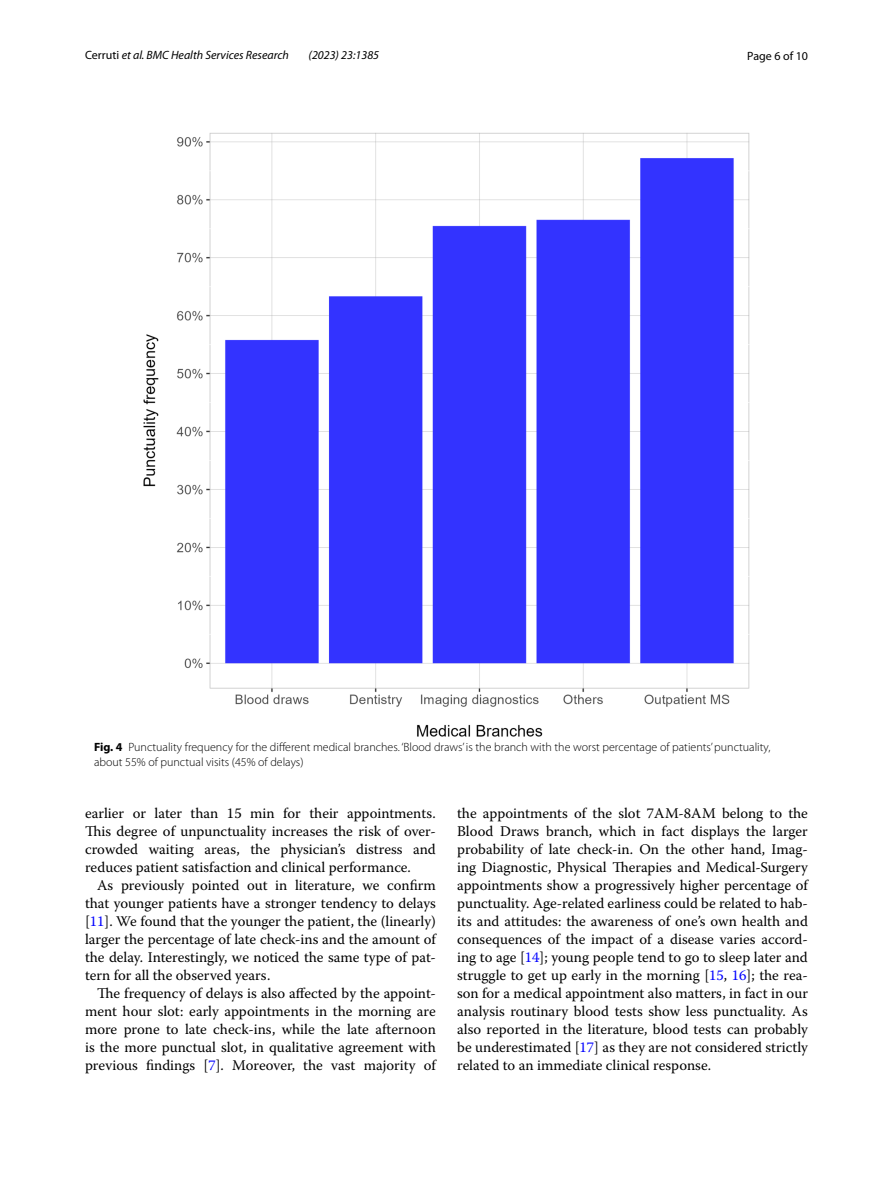
<style>
.page{position:relative;width:893px;height:1187px;background:#fff}
.page>*{position:absolute;margin:0;border:0;box-sizing:border-box;transform-origin:0 0}
.t1{font:14.7px/18px "Warnock Pro";color:#000;text-align:justify}
.t2{font:300 12px/15px "Myriad Pro";color:#000}
.t3{font:italic 12px "Myriad Pro";color:#000}
.t4{font:12px "Myriad Pro";color:#000}
.s1{font-style:normal}
.s2{font-weight:700}
.s3{color:#00f}
</style>
<div class="page">
<img style="left:143px;top:133px;width:606px;height:603px">
<p class="t3" style="left:85px;top:48px;width:205px"><span class="s1">Cerruti</span> et al. BMC Health Services Research</p>
<p class="t3" style="left:309px;top:48px;width:72px">(2023) 23:1385</p>
<p class="t4" style="left:747px;top:48px;width:62px">Page 6 of 10</p>
<p class="t2" style="left:94px;top:740px;width:678px"><span class="s2">Fig. 4</span> Punctuality frequency for the different medical branches. ‘Blood draws’ is the branch with the worst percentage of patients’ punctuality, about 55% of punctual visits (45% of delays)</p>
<p class="t1" style="left:85px;top:803px;width:352px">earlier or later than 15 min for their appointments.<br>This degree of unpunctuality increases the risk of over&shy;crowded waiting areas, the physician’s distress and reduces patient satisfaction and clinical performance.</p>
<p class="t1" style="left:85px;top:875px;width:352px;text-indent:12px">As previously pointed out in literature, we confirm that younger patients have a stronger tendency to delays [<span class="s3">11</span>]. We found that the younger the patient, the (linearly) larger the percentage of late check-ins and the amount of the delay. Interestingly, we noticed the same type of pat&shy;tern for all the observed years.</p>
<p class="t1" style="left:85px;top:983px;width:352px;text-indent:12px">The frequency of delays is also affected by the appoint&shy;ment hour slot: early appointments in the morning are more prone to late check-ins, while the late afternoon is the more punctual slot, in qualitative agreement with previous findings [<span class="s3">7</span>]. Moreover, the vast majority of</p>
<p class="t1" style="left:457px;top:803px;width:352px">the appointments of the slot 7AM-8AM belong to the Blood Draws branch, which in fact displays the larger probability of late check-in. On the other hand, Imag&shy;ing Diagnostic, Physical Therapies and Medical-Surgery appointments show a progressively higher percentage of punctuality. Age-related earliness could be related to hab&shy;its and attitudes: the awareness of one’s own health and consequences of the impact of a disease varies accord&shy;ing to age [<span class="s3">14</span>]; young people tend to go to sleep later and struggle to get up early in the morning [<span class="s3">15</span>, <span class="s3">16</span>]; the rea&shy;son for a medical appointment also matters, in fact in our analysis routinary blood tests show less punctuality. As also reported in the literature, blood tests can probably be underestimated [<span class="s3">17</span>] as they are not considered strictly related to an immediate clinical response.</p>
</div>
